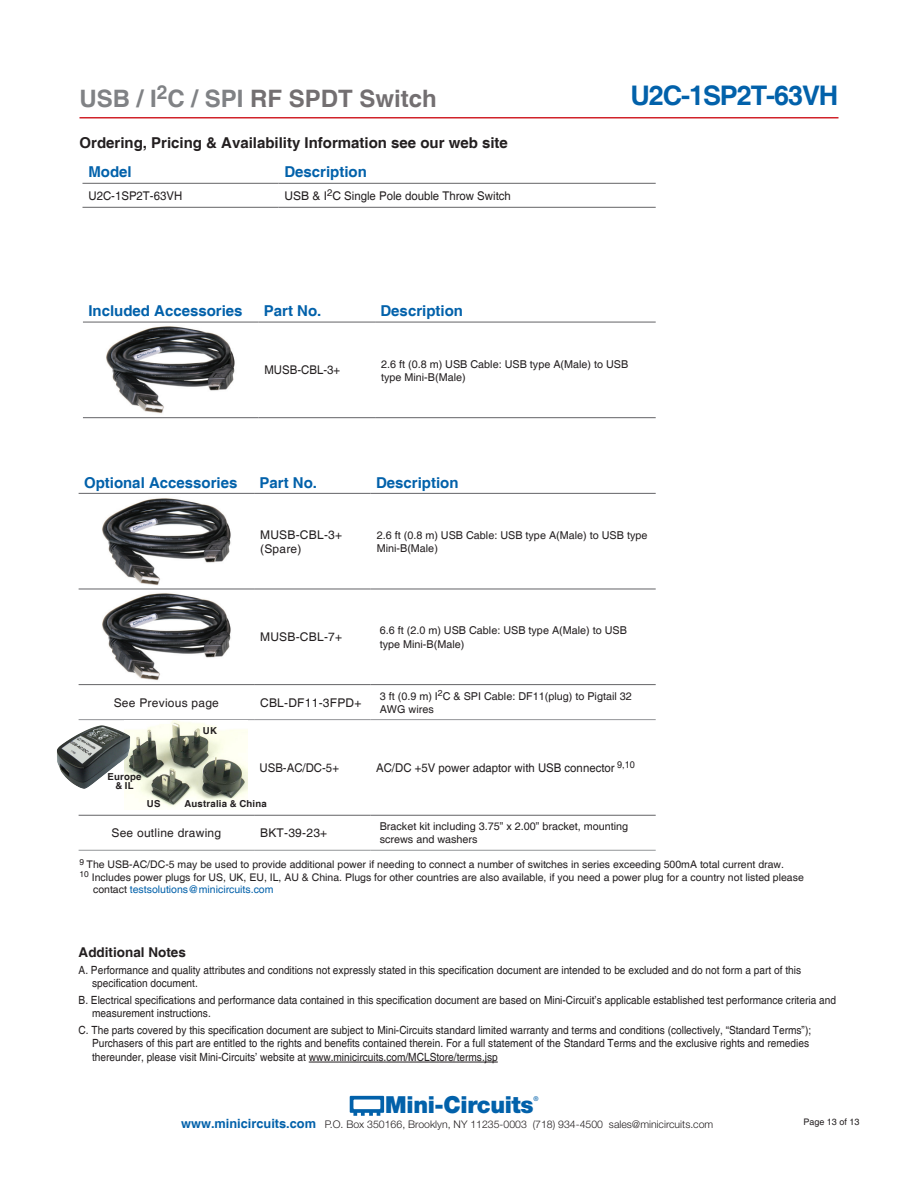
<style>
.page{position:relative;width:918px;height:1188px;background:#fff}
.page>*{position:absolute;margin:0;border:0;box-sizing:border-box;transform-origin:0 0}
.t1{font:700 27px "Helvetica";letter-spacing:-.04em;color:#0261aa}
.t2{font:700 24px "Helvetica";color:#736f71}
.t3{font:900 23.55px "Helvetica Neue";letter-spacing:-.015em;color:#0261aa}
.SECTIONS-HEAD-BLUE{font:700 15px "Helvetica";color:#0261aa}
.SECTIONS-HEAD{font:700 15px "Helvetica";color:#231f20}
.t4{font:700 13.5px "Helvetica";color:#231f20}
.SECTIONS-HEAD-2{font:12px "Helvetica";color:#231f20;scale:.95 1}
.SECTIONS-HEAD-3{font:12px/14.4px "Helvetica";letter-spacing:.02em;color:#231f20}
.SECTIONS-HEAD-4{font:12px "Helvetica";color:#231f20}
.t5{font:11.25px/13.5px "Helvetica";color:#231f20;scale:.9 1}
.SECTIONS-HEAD-5{font:10.8px/12.9px "Helvetica";color:#231f20}
.t6{font:10.5px/12.6px "Helvetica";color:#231f20}
.t7{font:300 10.5px "Helvetica Neue";color:#231f20}
.SECTIONS-HEAD-6{font:700 9.6px/9px "Helvetica";letter-spacing:.025em;color:#231f20;text-align:center}
.t8{font:9px "Helvetica";color:#231f20}
.t9{font:500 6.6px "Helvetica Neue";color:#0261aa}
.s1{color:#808285}
.s2{color:#0261aa}
.s3{font-family:"Helvetica";font-weight:700;font-size:12.75px;color:#0261aa}
</style>
<div class="page">
<svg style="left:350px;top:1096px;width:34px;height:20px"></svg>
<hr style="left:80px;top:117px;width:758px;height:1px;background:#d1232a">
<hr style="left:309px;top:1062px;width:189px;height:1px;background:#231f20">
<hr style="left:82px;top:183px;width:196px;height:1px;background:#636366">
<hr style="left:278px;top:183px;width:378px;height:1px;background:#636366">
<hr style="left:82px;top:207px;width:196px;height:1px;background:#636366">
<hr style="left:278px;top:207px;width:378px;height:1px;background:#636366">
<hr style="left:83px;top:322px;width:175px;height:1px;background:#636366">
<hr style="left:258px;top:322px;width:117px;height:1px;background:#636366">
<hr style="left:375px;top:322px;width:281px;height:1px;background:#636366">
<hr style="left:83px;top:417px;width:175px;height:1px;background:#636366">
<hr style="left:258px;top:417px;width:117px;height:1px;background:#636366">
<hr style="left:375px;top:417px;width:281px;height:1px;background:#636366">
<img style="left:106px;top:326px;width:129px;height:87px">
<hr style="left:79px;top:719px;width:175px;height:1px;background:#939598">
<hr style="left:254px;top:719px;width:117px;height:1px;background:#939598">
<hr style="left:371px;top:719px;width:285px;height:1px;background:#939598">
<hr style="left:79px;top:850px;width:175px;height:1px;background:#939598">
<hr style="left:254px;top:850px;width:117px;height:1px;background:#939598">
<hr style="left:371px;top:850px;width:285px;height:1px;background:#939598">
<hr style="left:254px;top:493px;width:117px;height:1px;background:#636366">
<hr style="left:371px;top:493px;width:285px;height:1px;background:#636366">
<hr style="left:254px;top:589px;width:117px;height:1px;background:#636366">
<hr style="left:371px;top:589px;width:285px;height:1px;background:#636366">
<hr style="left:79px;top:684px;width:175px;height:1px;background:#636366">
<hr style="left:254px;top:684px;width:117px;height:1px;background:#636366">
<hr style="left:371px;top:684px;width:285px;height:1px;background:#636366">
<hr style="left:79px;top:815px;width:175px;height:1px;background:#636366">
<hr style="left:254px;top:815px;width:117px;height:1px;background:#636366">
<hr style="left:371px;top:815px;width:285px;height:1px;background:#636366">
<hr style="left:79px;top:493px;width:175px;height:1px;background:#636366">
<hr style="left:79px;top:589px;width:175px;height:1px;background:#636366">
<img style="left:102px;top:498px;width:129px;height:87px">
<img style="left:102px;top:593px;width:129px;height:87px">
<img style="left:125px;top:720px;width:123px;height:87px">
<img style="left:57px;top:725px;width:73px;height:64px">
<h2 class="t2" style="left:80px;top:84px;width:359px"><span class="s1">USB / I</span><sup>2</sup><span class="s1">C / SPI</span> RF SPDT Switch</h2>
<h1 class="t1" style="left:630px;top:79px;width:210px">U2C-1SP2T-63VH</h1>
<p class="SECTIONS-HEAD" style="left:80px;top:134px;width:430px">Ordering, Pricing &amp; Availability Information see our web site</p>
<p class="SECTIONS-HEAD-BLUE" style="left:88px;top:162px;width:45px">Model</p>
<p class="SECTIONS-HEAD-BLUE" style="left:284px;top:162px;width:84px">Description</p>
<p class="SECTIONS-HEAD-2" style="left:88px;top:189px;width:100px">U2C-1SP2T-63VH</p>
<p class="SECTIONS-HEAD-4" style="left:284px;top:189px;width:228px">USB &amp; I<sup>2</sup>C Single Pole double Throw Switch</p>
<p class="SECTIONS-HEAD-BLUE" style="left:88px;top:302px;width:156px">Included Accessories</p>
<p class="SECTIONS-HEAD-BLUE" style="left:264px;top:302px;width:59px">Part No.</p>
<p class="SECTIONS-HEAD-BLUE" style="left:380px;top:302px;width:84px">Description</p>
<p class="SECTIONS-HEAD-2" style="left:264px;top:363px;width:81px">MUSB-CBL-3+</p>
<p class="SECTIONS-HEAD-5" style="left:381px;top:358px;width:249px">2.6 ft (0.8 m) USB Cable: USB type A(Male) to USB type Mini-B(Male)</p>
<p class="SECTIONS-HEAD-BLUE" style="left:84px;top:473px;width:155px">Optional Accessories</p>
<p class="SECTIONS-HEAD-BLUE" style="left:260px;top:473px;width:59px">Part No.</p>
<p class="SECTIONS-HEAD-BLUE" style="left:376px;top:473px;width:84px">Description</p>
<p class="SECTIONS-HEAD-3" style="left:260px;top:528px;width:84px">MUSB-CBL-3+ (Spare)</p>
<p class="SECTIONS-HEAD-5" style="left:377px;top:529px;width:272px">2.6 ft (0.8 m) USB Cable: USB type A(Male) to USB type<br>Mini-B(Male)</p>
<p class="SECTIONS-HEAD-4" style="left:260px;top:630px;width:84px">MUSB-CBL-7+</p>
<p class="SECTIONS-HEAD-5" style="left:380px;top:624px;width:249px;line-height:13.5px">6.6 ft (2.0 m) USB Cable: USB type A(Male) to USB type Mini-B(Male)</p>
<p class="SECTIONS-HEAD-3" style="left:114px;top:696px;width:107px">See Previous page</p>
<p class="SECTIONS-HEAD-3" style="left:260px;top:696px;width:103px">CBL-DF11-3FPD+</p>
<p class="SECTIONS-HEAD-5" style="left:380px;top:690px;width:254px">3 ft (0.9 m) I<sup>2</sup>C &amp; SPI Cable: DF11(plug) to Pigtail 32<br>AWG wires</p>
<p class="SECTIONS-HEAD-6" style="left:108px;top:773px;width:36px">Europe &amp; IL</p>
<p class="SECTIONS-HEAD-6" style="left:147px;top:800px;width:15px">US</p>
<p class="SECTIONS-HEAD-6" style="left:203px;top:727px;width:16px">UK</p>
<p class="SECTIONS-HEAD-2" style="left:260px;top:761px;width:85px">USB-AC/DC-5+</p>
<p class="SECTIONS-HEAD-2" style="left:376px;top:761px;width:274px">AC/DC +5V power adaptor with USB connector <sup>9,10</sup></p>
<p class="SECTIONS-HEAD-6" style="left:184px;top:799px;width:84px">Australia &amp; China</p>
<p class="SECTIONS-HEAD-3" style="left:111px;top:826px;width:111px">See outline drawing</p>
<p class="SECTIONS-HEAD-4" style="left:260px;top:826px;width:69px">BKT-39-23+</p>
<p class="SECTIONS-HEAD-5" style="left:380px;top:820px;width:250px;line-height:13.5px">Bracket kit including 3.75” x 2.00” bracket, mounting screws and washers</p>
<p class="t6" style="left:80px;top:858px;width:706px"><sup>9</sup> The USB-AC/DC-5 may be used to provide additional power if needing to connect a number of switches in series exceeding 500mA total current draw.</p>
<p class="t6" style="left:93px;top:871px;width:712px;text-indent:-14px"><sup>10</sup> Includes power plugs for US, UK, EU, IL, AU &amp; China. Plugs for other countries are also available, if you need a power plug for a country not listed please contact <span class="s2">testsolutions@minicircuits.com</span></p>
<p class="t4" style="left:79px;top:944px;width:109px">Additional Notes</p>
<p class="t5" style="left:92px;top:964px;width:789px;text-indent:-14px">A. Performance and quality attributes and conditions not expressly stated in this specification document are intended to be excluded and do not form a part of this specification document.</p>
<p class="t5" style="left:92px;top:994px;width:828px;text-indent:-14px">B. Electrical specifications and performance data contained in this specification document are based on Mini-Circuit’s applicable established test performance criteria and measurement instructions.</p>
<p class="t5" style="left:92px;top:1024px;width:801px;text-indent:-14px">C. The parts covered by this specification document are subject to Mini-Circuits standard limited warranty and terms and conditions (collectively, “Standard Terms”);<br>Purchasers of this part are entitled to the rights and benefits contained therein. For a full statement of the Standard Terms and the exclusive rights and remedies thereunder, please visit Mini-Circuits’ website at www.minicircuits.com/MCLStore/terms.jsp</p>
<h3 class="t3" style="left:385px;top:1090px;width:150px">Mini-Circuits</h3>
<p class="t9" style="left:533px;top:1094px;width:7px">®</p>
<p class="t7" style="left:181px;top:1118px;width:534px"><span class="s3">www.minicircuits.com</span> P.O. Box 350166, Brooklyn, NY 11235-0003 (718) 934-4500 sales@minicircuits.com</p>
<p class="t8" style="left:803px;top:1117px;width:58px">Page 13 of 13</p>
</div>
